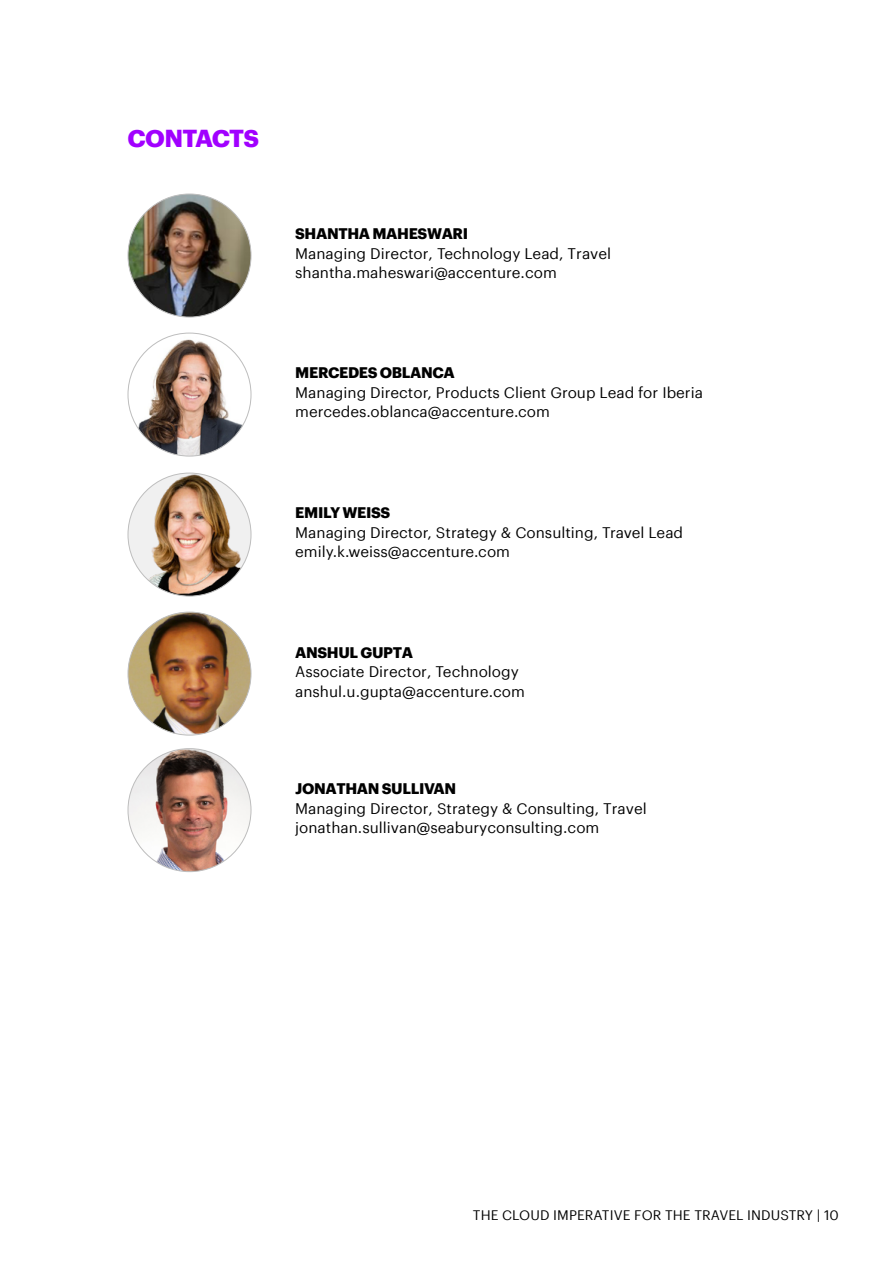
<style>
.page{position:relative;width:893px;height:1263px;background:#fff}
.page>*{position:absolute;margin:0;border:0;box-sizing:border-box;transform-origin:0 0}
.t1{font:700 24px "Graphik";letter-spacing:-.04em;color:#a100ff}
.t2{font:15px/19.5px "Graphik";color:#000}
.t3{font:700 15px "Graphik";letter-spacing:-.025em;color:#000}
.t4{font:13.5px "Graphik";letter-spacing:.005em;color:#000}
</style>
<div class="page">
<img style="left:128px;top:194px;width:123px;height:123px;border-radius:62px">
<img style="left:128px;top:333px;width:123px;height:123px;border-radius:62px">
<img style="left:128px;top:473px;width:123px;height:123px;border-radius:62px">
<img style="left:128px;top:612px;width:123px;height:122px">
<img style="left:128px;top:749px;width:123px;height:123px;border-radius:62px">
<h1 class="t1" style="left:128px;top:120px;width:133px">CONTACTS</h1>
<p class="t3" style="left:295px;top:222px;width:174px">SHANTHA MAHESWARI</p>
<p class="t2" style="left:295px;top:242px;width:317px">Managing Director, Technology Lead, Travel shantha.maheswari@accenture.com</p>
<p class="t3" style="left:295px;top:361px;width:161px">MERCEDES OBLANCA</p>
<p class="t2" style="left:295px;top:381px;width:409px">Managing Director, Products Client Group Lead for Iberia mercedes.oblanca@accenture.com</p>
<p class="t3" style="left:295px;top:501px;width:97px">EMILY WEISS</p>
<p class="t2" style="left:295px;top:521px;width:389px">Managing Director, Strategy &amp; Consulting, Travel Lead emily.k.weiss@accenture.com</p>
<p class="t3" style="left:295px;top:640px;width:119px">ANSHUL GUPTA</p>
<p class="t2" style="left:295px;top:660px;width:231px">Associate Director, Technology anshul.u.gupta@accenture.com</p>
<p class="t3" style="left:295px;top:777px;width:163px">JONATHAN SULLIVAN</p>
<p class="t2" style="left:295px;top:797px;width:353px">Managing Director, Strategy &amp; Consulting, Travel jonathan.sullivan@seaburyconsulting.com</p>
<p class="t4" style="left:473px;top:1205px;width:368px">THE CLOUD IMPERATIVE FOR THE TRAVEL INDUSTRY | 10</p>
</div>
